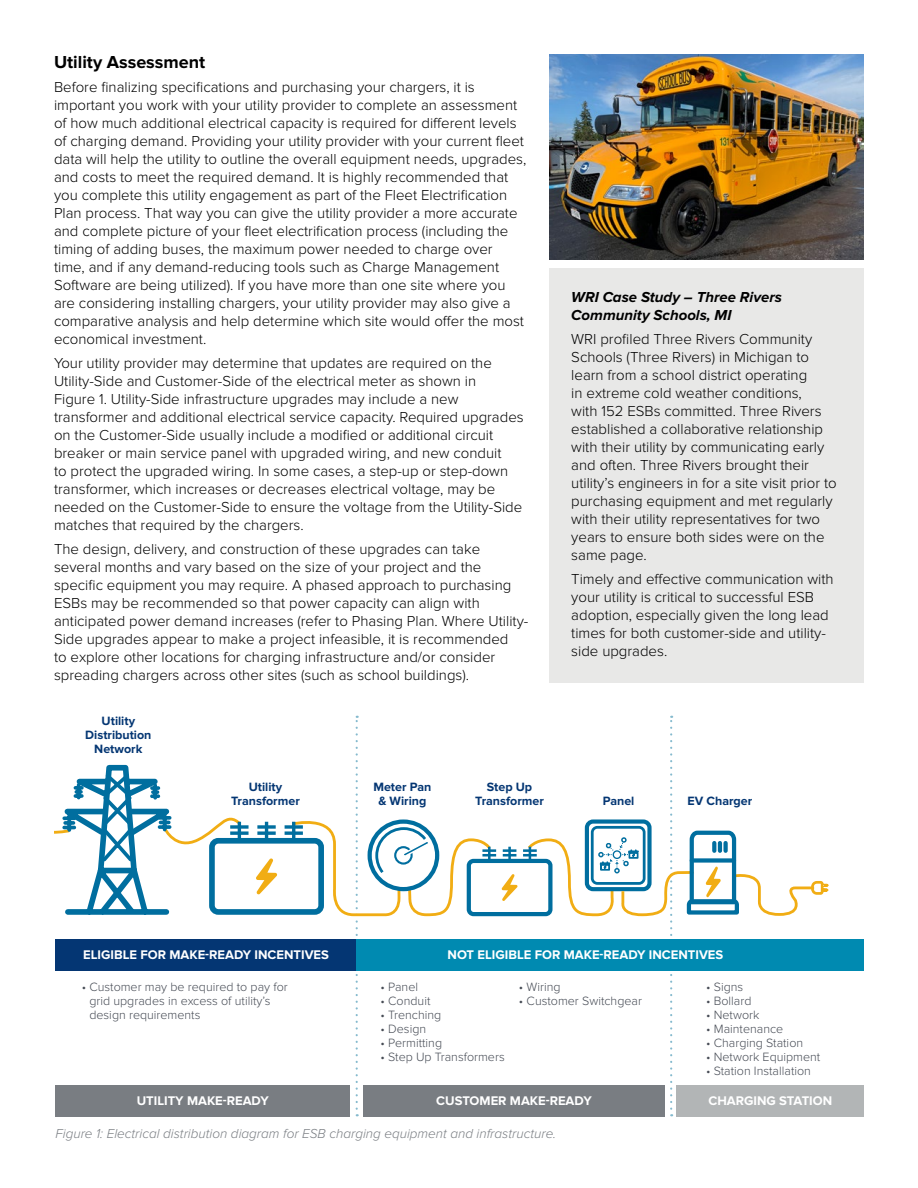
<style>
.page{position:relative;width:918px;height:1188px;background:#fff}
.page>*{position:absolute;margin:0;border:0;box-sizing:border-box;transform-origin:0 0}
.Sub_2{font:700 18px "Proxima Nova";color:#000}
.Body{font:300 15px/18px "Proxima Nova";color:#000}
.t1{font:italic 700 15px/18px "Proxima Nova";color:#000}
.t2{font:italic 300 13.5px "Proxima Nova";color:#797d82}
.t3{font:700 13.05px "Proxima Nova";color:#fff}
.t4{font:300 12.45px/14.1px "Proxima Nova";color:#474c55}
.t5{font:700 12.45px/14.1px "Proxima Nova";color:#043673;text-align:center}
</style>
<div class="page">
<svg style="left:54px;top:764px;width:188px;height:151px"></svg>
<svg style="left:256px;top:858px;width:21px;height:36px"></svg>
<div style="left:209px;top:838px;width:115px;height:77px;border:6px solid #006e9f;border-radius:6px"></div>
<hr style="left:238px;top:822px;width:3px;height:18px;background:#006e9f">
<hr style="left:265px;top:822px;width:3px;height:18px;background:#006e9f">
<svg style="left:230px;top:825px;width:19px;height:4px"></svg>
<svg style="left:257px;top:825px;width:19px;height:4px"></svg>
<svg style="left:285px;top:825px;width:5px;height:4px"></svg>
<svg style="left:230px;top:831px;width:19px;height:4px"></svg>
<svg style="left:257px;top:831px;width:19px;height:4px"></svg>
<svg style="left:285px;top:831px;width:5px;height:4px"></svg>
<svg style="left:502px;top:874px;width:16px;height:27px"></svg>
<div style="left:467px;top:859px;width:86px;height:57px;border:4px solid #006e9f;border-radius:5px"></div>
<svg style="left:290px;top:716px;width:202px;height:400px"></svg>
<hr style="left:482px;top:849px;width:14px;height:3px;background:#006e9f">
<hr style="left:523px;top:849px;width:14px;height:3px;background:#006e9f">
<hr style="left:482px;top:854px;width:14px;height:3px;background:#006e9f">
<svg style="left:503px;top:847px;width:13px;height:13px"></svg>
<hr style="left:523px;top:854px;width:14px;height:3px;background:#006e9f">
<svg style="left:526px;top:716px;width:304px;height:400px"></svg>
<div style="left:56px;top:939px;width:301px;height:31px;background:#043673"></div>
<div style="left:357px;top:939px;width:507px;height:31px;background:#008ab1"></div>
<div style="left:56px;top:1085px;width:294px;height:31px;background:#797d82"></div>
<div style="left:363px;top:1085px;width:302px;height:31px;background:#797d82"></div>
<div style="left:677px;top:1085px;width:187px;height:31px;background:#b2b5b6"></div>
<img style="left:549px;top:54px;width:315px;height:205px">
<div style="left:549px;top:268px;width:315px;height:415px;background:#e8e8e7"></div>
<p class="Sub_2" style="left:54px;top:52px;width:153px">Utility Assessment</p>
<p class="Body" style="left:54px;top:78px;width:474px">Before finalizing specifications and purchasing your chargers, it is important you work with your utility provider to complete an assessment of how much additional electrical capacity is required for different levels of charging demand. Providing your utility provider with your current fleet data will help the utility to outline the overall equipment needs, upgrades, and costs to meet the required demand. It is highly recommended that you complete this utility engagement as part of the Fleet Electrification Plan process. That way you can give the utility provider a more accurate and complete picture of your fleet electrification process (including the timing of adding buses, the maximum power needed to charge over time, and if any demand-reducing tools such as Charge Management Software are being utilized). If you have more than one site where you are considering installing chargers, your utility provider may also give a comparative analysis and help determine which site would offer the most economical investment.</p>
<p class="Body" style="left:54px;top:354px;width:471px">Your utility provider may determine that updates are required on the Utility-Side and Customer-Side of the electrical meter as shown in<br>Figure 1. Utility-Side infrastructure upgrades may include a new transformer and additional electrical service capacity. Required upgrades on the Customer-Side usually include a modified or additional circuit breaker or main service panel with upgraded wiring, and new conduit<br>to protect the upgraded wiring. In some cases, a step-up or step-down transformer, which increases or decreases electrical voltage, may be needed on the Customer-Side to ensure the voltage from the Utility-Side matches that required by the chargers.</p>
<p class="Body" style="left:54px;top:540px;width:476px">The design, delivery, and construction of these upgrades can take several months and vary based on the size of your project and the specific equipment you may require. A phased approach to purchasing ESBs may be recommended so that power capacity can align with anticipated power demand increases (refer to Phasing Plan. Where Utility-Side upgrades appear to make a project infeasible, it is recommended<br>to explore other locations for charging infrastructure and/or consider spreading chargers across other sites (such as school buildings).</p>
<p class="t5" style="left:85px;top:714px;width:68px">Utility<br>Distribution<br>Network</p>
<p class="t5" style="left:231px;top:780px;width:70px">Utility<br>Transformer</p>
<p class="t5" style="left:373px;top:780px;width:59px">Meter Pan &amp; Wiring</p>
<p class="t5" style="left:475px;top:780px;width:70px">Step Up<br>Transformer</p>
<p class="t1" style="left:571px;top:288px;width:212px">WRI Case Study – Three Rivers<br>Community Schools, MI</p>
<p class="Body" style="left:571px;top:330px;width:267px">WRI profiled Three Rivers Community Schools (Three Rivers) in Michigan to learn from a school district operating<br>in extreme cold weather conditions,<br>with 152 ESBs committed. Three Rivers established a collaborative relationship with their utility by communicating early and often. Three Rivers brought their utility’s engineers in for a site visit prior to purchasing equipment and met regularly with their utility representatives for two years to ensure both sides were on the same page.</p>
<p class="Body" style="left:571px;top:570px;width:264px">Timely and effective communication with your utility is critical to successful ESB adoption, especially given the long lead times for both customer-side and utility&shy;side upgrades.</p>
<p class="t5" style="left:603px;top:794px;width:33px">Panel</p>
<p class="t5" style="left:688px;top:794px;width:66px">EV Charger</p>
<p class="t3" style="left:83px;top:948px;width:247px">ELIGIBLE FOR MAKE-READY INCENTIVES</p>
<p class="t3" style="left:448px;top:948px;width:277px">NOT ELIGIBLE FOR MAKE-READY INCENTIVES</p>
<p class="t4" style="left:89px;top:980px;width:200px;text-indent:-8px">• Customer may be required to pay for grid upgrades in excess of utility’s design requirements</p>
<p class="t4" style="left:381px;top:980px;width:39px">• Panel</p>
<p class="t4" style="left:381px;top:994px;width:51px">• Conduit</p>
<p class="t4" style="left:381px;top:1008px;width:62px">• Trenching</p>
<p class="t4" style="left:381px;top:1022px;width:47px">• Design</p>
<p class="t4" style="left:381px;top:1036px;width:63px">• Permitting</p>
<p class="t4" style="left:381px;top:1050px;width:126px">• Step Up Transformers</p>
<p class="t4" style="left:519px;top:980px;width:43px">• Wiring</p>
<p class="t4" style="left:519px;top:994px;width:125px">• Customer Switchgear</p>
<p class="t4" style="left:706px;top:980px;width:39px">• Signs</p>
<p class="t4" style="left:706px;top:994px;width:47px">• Bollard</p>
<p class="t4" style="left:706px;top:1008px;width:55px">• Network</p>
<p class="t4" style="left:706px;top:1022px;width:79px">• Maintenance</p>
<p class="t4" style="left:706px;top:1036px;width:99px">• Charging Station</p>
<p class="t4" style="left:706px;top:1050px;width:116px">• Network Equipment</p>
<p class="t4" style="left:706px;top:1064px;width:106px">• Station Installation</p>
<p class="t3" style="left:137px;top:1093px;width:134px">UTILITY MAKE-READY</p>
<p class="t3" style="left:436px;top:1093px;width:157px">CUSTOMER MAKE-READY</p>
<p class="t3" style="left:708px;top:1093px;width:125px">CHARGING STATION</p>
<p class="t2" style="left:56px;top:1126px;width:502px">Figure 1: Electrical distribution diagram for ESB charging equipment and infrastructure.</p>
</div>
